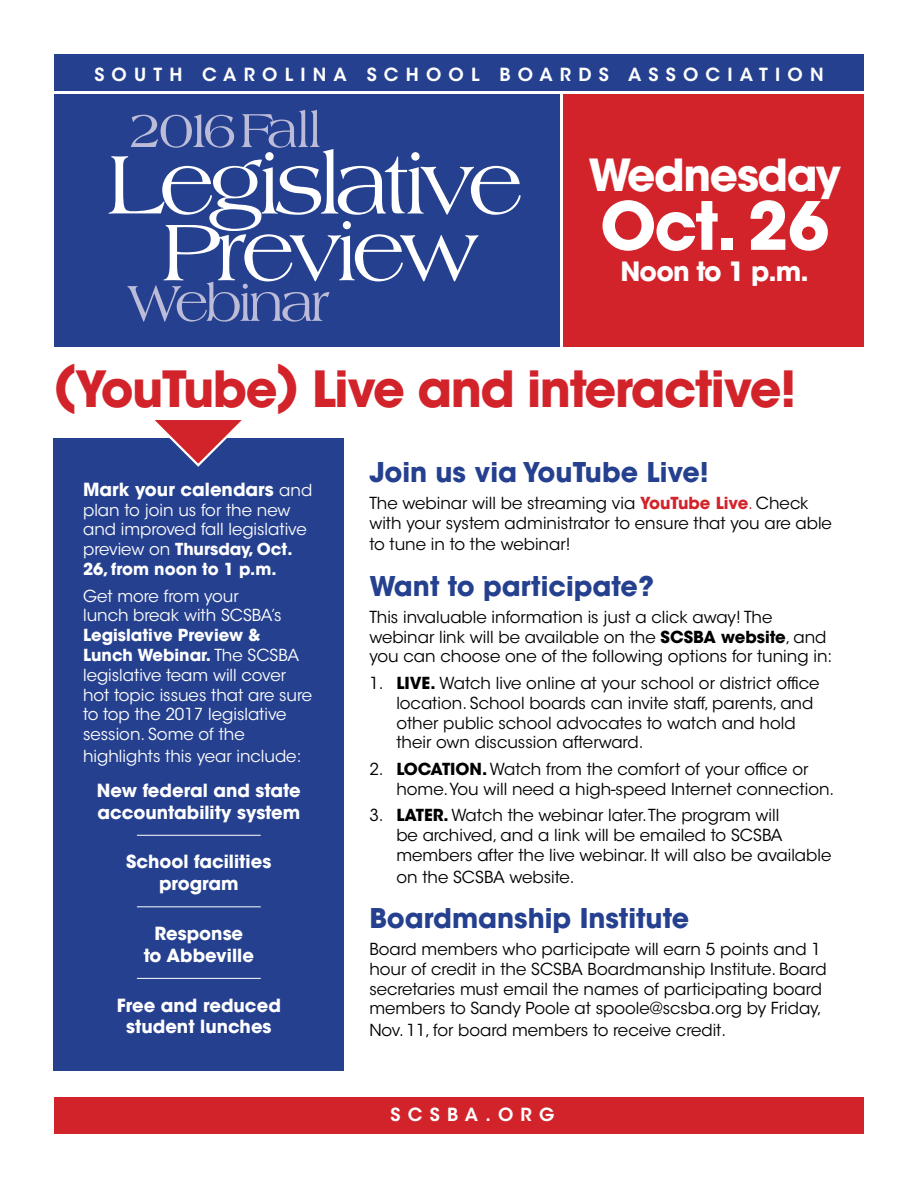
<style>
.page{position:relative;width:918px;height:1188px;background:#fff}
.page>*{position:absolute;margin:0;border:0;box-sizing:border-box;transform-origin:0 0}
.t1{font:700 65.85px "ITC Avant Garde Std";color:#fff}
.t2{font:51.15px "Americana Std";letter-spacing:-.085em;color:#bcbcd8}
.t3{font:700 49.5px "ITC Avant Garde Std";letter-spacing:-.03em;color:#d2232a}
.t4{font:700 43.95px "ITC Avant Garde Std";letter-spacing:-.03em;color:#fff}
.t5{font:700 27px "ITC Avant Garde Std";color:#25408f}
.t6{font:700 26.4px "ITC Avant Garde Std";letter-spacing:-.03em;color:#fff}
.t7{font:700 18px/21.6px "ITC Avant Garde Std";color:#fff;text-align:center}
.t8{font:600 18px "ITC Avant Garde Std";letter-spacing:.4em;color:#fff}
.t9{font:16.5px/19.8px "ITC Avant Garde Std";color:#000}
.t10{font:16.5px/19.8px "ITC Avant Garde Std";color:#fff}
.s1{font-weight:400;font-size:16.5px}
.s2{font-weight:700}
.s3{font-weight:700;color:#d2232a}
.s4{color:#d2232a}
</style>
<div class="page">
<div style="left:53px;top:438px;width:290px;height:633px;background:#25408f"></div>
<div style="left:54px;top:54px;width:810px;height:37px;background:#25408f"></div>
<div style="left:54px;top:94px;width:505px;height:253px;background:#25408f"></div>
<svg style="left:109px;top:149px;width:412px;height:173px"></svg>
<div style="left:564px;top:94px;width:300px;height:253px;background:#d2232a"></div>
<div style="left:54px;top:1097px;width:810px;height:37px;background:#d2232a"></div>
<hr style="left:137px;top:835px;width:124px;height:1px;background:#fff">
<hr style="left:137px;top:906px;width:124px;height:1px;background:#fff">
<hr style="left:137px;top:978px;width:124px;height:1px;background:#fff">
<svg style="left:154px;top:420px;width:88px;height:47px"></svg>
<p class="t8" style="left:94px;top:63px;width:731px">SOUTH CAROLINA SCHOOL BOARDS ASSOCIATION</p>
<h2 class="t2" style="left:129px;top:102px;width:194px">2016 Fall</h2>
<h3 class="t4" style="left:588px;top:146px;width:254px">Wednesday</h3>
<h1 class="t1" style="left:600px;top:183px;width:230px">Oct. 26</h1>
<h3 class="t6" style="left:620px;top:255px;width:190px">Noon to 1 p.m.</h3>
<h3 class="t3" style="left:53px;top:357px;width:745px">(YouTube) Live and interactive!</h3>
<p class="t7" style="left:83px;top:478px;width:231px">Mark your calendars <span class="s1">and</span></p>
<p class="t10" style="left:83px;top:500px;width:225px">plan to join us for the new and improved fall legislative preview on <span class="s2">Thursday, Oct.<br>26, from noon to 1 p.m.</span></p>
<p class="t10" style="left:83px;top:586px;width:200px">Get more from your lunch break with SCSBA’s</p>
<p class="t10" style="left:83px;top:626px;width:231px"><span class="s2">Legislative Preview &amp;<br>Lunch Webinar.</span> The SCSBA legislative team will cover hot topic issues that are sure to top the 2017 legislative session. Some of the</p>
<p class="t10" style="left:83px;top:746px;width:220px">highlights this year include:</p>
<p class="t7" style="left:97px;top:779px;width:205px;text-align:left">New federal and state accountability system</p>
<p class="t7" style="left:126px;top:851px;width:147px">School facilities program</p>
<p class="t7" style="left:144px;top:923px;width:112px">Response to Abbeville</p>
<p class="t7" style="left:117px;top:994px;width:166px">Free and reduced student lunches</p>
<h3 class="t5" style="left:369px;top:455px;width:341px">Join us via YouTube Live!</h3>
<p class="t9" style="left:369px;top:493px;width:464px">The webinar will be streaming via <span class="s3">YouTube Live</span><span class="s4">.</span> Check with your system administrator to ensure that you are able</p>
<p class="t9" style="left:369px;top:535px;width:203px">to tune in to the webinar!</p>
<h3 class="t5" style="left:369px;top:569px;width:286px">Want to participate?</h3>
<p class="t9" style="left:369px;top:607px;width:464px">This invaluable information is just a click away! The webinar link will be available on the <span class="s2">SCSBA website</span>, and you can choose one of the following options for tuning in:</p>
<p class="t9" style="left:396px;top:673px;width:425px;text-indent:-27px">1. <span class="s2">LIVE.</span> Watch live online at your school or district office location. School boards can invite staff, parents, and other public school advocates to watch and hold their own discussion afterward.</p>
<p class="t9" style="left:396px;top:759px;width:439px;text-indent:-27px">2. <span class="s2">LOCATION.</span> Watch from the comfort of your office or home. You will need a high-speed Internet connection.</p>
<p class="t9" style="left:396px;top:806px;width:437px;text-indent:-27px">3. <span class="s2">LATER.</span> Watch the webinar later. The program will<br>be archived, and a link will be emailed to SCSBA members after the live webinar. It will also be available</p>
<p class="t9" style="left:396px;top:867px;width:180px">on the SCSBA website.</p>
<h3 class="t5" style="left:369px;top:901px;width:321px">Boardmanship Institute</h3>
<p class="t9" style="left:369px;top:939px;width:459px">Board members who participate will earn 5 points and 1 hour of credit in the SCSBA Boardmanship Institute. Board secretaries must email the names of participating board members to Sandy Poole at spoole@scsba.org by Friday,</p>
<p class="t9" style="left:369px;top:1020px;width:358px">Nov. 11, for board members to receive credit.</p>
<p class="t8" style="left:391px;top:1103px;width:165px">SCSBA.ORG</p>
</div>
